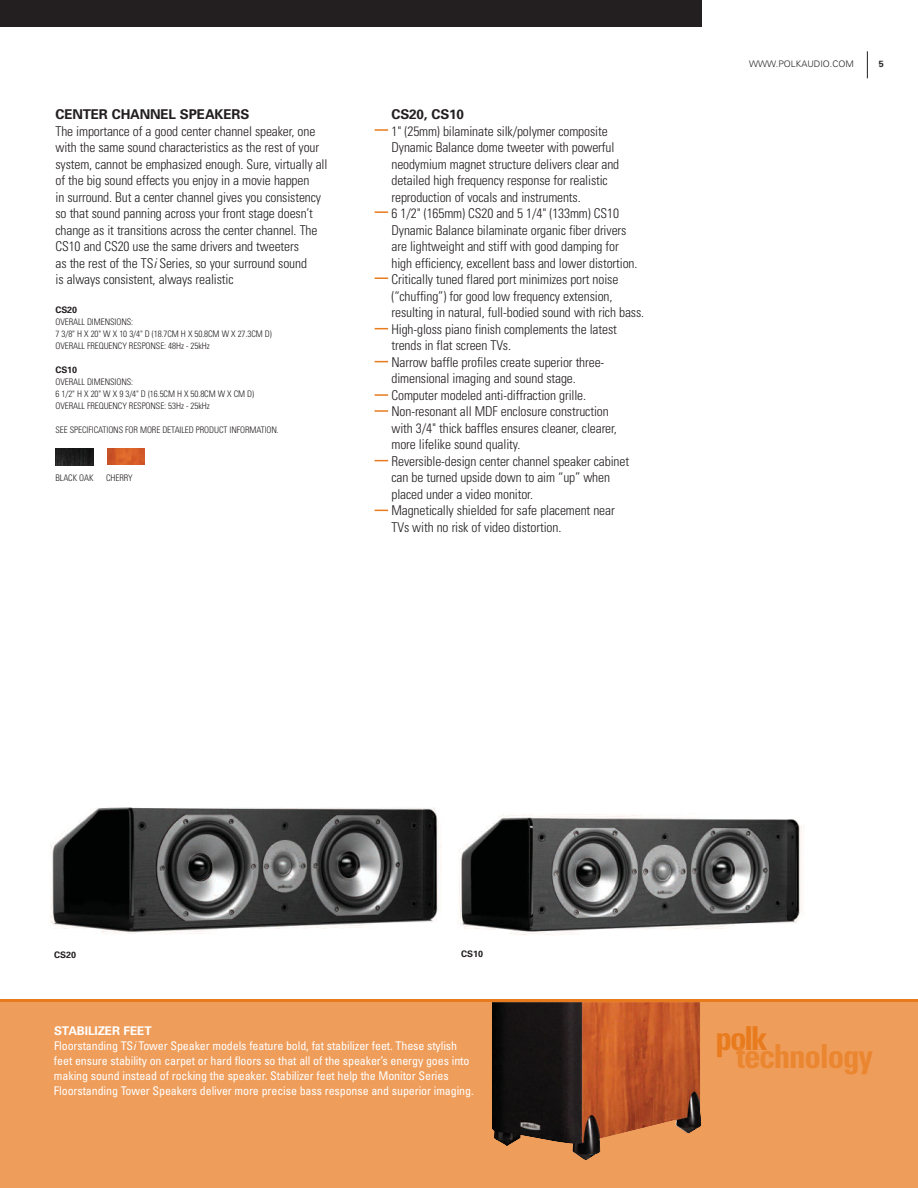
<style>
.page{position:relative;width:918px;height:1188px;background:#fff}
.page>*{position:absolute;margin:0;border:0;box-sizing:border-box;transform-origin:0 0}
.t1{font:700 condensed 33px "Univers";letter-spacing:-.035em;color:#eb8630}
.t2{font:700 condensed 33px "Univers";color:#e87b1d}
.t3{font:300 condensed 13.5px/16.5px "Univers";letter-spacing:-.01em;color:#231f20}
.t4{font:700 13.5px "Univers";letter-spacing:-.01em;color:#231f20}
.t5{font:condensed 12px/15px "Univers";letter-spacing:-.01em;color:#fff}
.t6{font:300 condensed 9px/12px "Univers";letter-spacing:-.01em;color:#231f20}
.t7{font:300 9px "Univers";color:#231f20}
.t8{font:700 9px "Univers";letter-spacing:-.01em;color:#231f20}
.s1{font-style:italic}
.s2{font-weight:700;font-stretch:normal}
</style>
<div class="page">
<div style="left:0;top:999px;width:918px;height:189px;background:#ef9d5a"></div>
<div style="left:0;top:0;width:702px;height:27px;background:#231f20"></div>
<svg style="left:867px;top:51px;width:1px;height:27px"></svg>
<img style="left:492px;top:1002px;width:209px;height:158px">
<svg style="left:375px;top:129px;width:13px;height:2px"></svg>
<svg style="left:375px;top:211px;width:13px;height:2px"></svg>
<svg style="left:375px;top:361px;width:13px;height:1px"></svg>
<svg style="left:375px;top:328px;width:13px;height:1px"></svg>
<svg style="left:375px;top:278px;width:13px;height:1px"></svg>
<svg style="left:375px;top:410px;width:13px;height:2px"></svg>
<svg style="left:375px;top:460px;width:13px;height:1px"></svg>
<svg style="left:375px;top:394px;width:13px;height:2px"></svg>
<svg style="left:375px;top:510px;width:13px;height:1px"></svg>
<img style="left:56px;top:449px;width:37px;height:16px">
<img style="left:107px;top:449px;width:37px;height:16px">
<img style="left:50px;top:807px;width:391px;height:127px">
<img style="left:458px;top:814px;width:346px;height:121px">
<p class="t4" style="left:56px;top:109px;width:195px">CENTER CHANNEL SPEAKERS</p>
<p class="t3" style="left:56px;top:124px;width:274px">The importance of a good center channel speaker, one with the same sound characteristics as the rest of your system, cannot be emphasized enough. Sure, virtually all of the big sound effects you enjoy in a movie happen<br>in surround. But a center channel gives you consistency so that sound panning across your front stage doesn’t change as it transitions across the center channel. The CS10 and CS20 use the same drivers and tweeters<br>as the rest of the TS<span class="s1">i</span> Series, so your surround sound<br>is always consistent, always realistic</p>
<p class="t8" style="left:56px;top:306px;width:23px">CS20</p>
<p class="t6" style="left:56px;top:316px;width:218px">OVERALL DIMENSIONS:<br>7 3/8" H X 20" W X 10 3/4" D (18.7CM H X 50.8CM W X 27.3CM D)<br>OVERALL FREQUENCY RESPONSE: 48Hz - 25kHz</p>
<p class="t8" style="left:56px;top:366px;width:23px">CS10</p>
<p class="t6" style="left:56px;top:376px;width:200px">OVERALL DIMENSIONS:<br>6 1/2" H X 20" W X 9 3/4" D (16.5CM H X 50.8CM W X CM D)<br>OVERALL FREQUENCY RESPONSE: 53Hz - 25kHz</p>
<p class="t6" style="left:56px;top:424px;width:225px">SEE SPECIFICATIONS FOR MORE DETAILED PRODUCT INFORMATION.</p>
<p class="t6" style="left:56px;top:472px;width:40px">BLACK OAK</p>
<p class="t6" style="left:106px;top:472px;width:28px">CHERRY</p>
<p class="t4" style="left:392px;top:109px;width:74px">CS20, CS10</p>
<p class="t3" style="left:392px;top:124px;width:254px">1" (25mm) bilaminate silk/polymer composite Dynamic Balance dome tweeter with powerful neodymium magnet structure delivers clear and detailed high frequency response for realistic reproduction of vocals and instruments.<br>6 1/2" (165mm) CS20 and 5 1/4" (133mm) CS10<br>Dynamic Balance bilaminate organic fiber drivers are lightweight and stiff with good damping for<br>high efficiency, excellent bass and lower distortion.<br>Critically tuned flared port minimizes port noise (“chuffing”) for good low frequency extension, resulting in natural, full-bodied sound with rich bass.<br>High-gloss piano finish complements the latest trends in flat screen TVs.<br>Narrow baffle profiles create superior three&shy;dimensional imaging and sound stage.<br>Computer modeled anti-diffraction grille.<br>Non-resonant all MDF enclosure construction<br>with 3/4" thick baffles ensures cleaner, clearer, more lifelike sound quality.<br>Reversible-design center channel speaker cabinet can be turned upside down to aim “up” when placed under a video monitor.<br>Magnetically shielded for safe placement near<br>TVs with no risk of video distortion.</p>
<p class="t7" style="left:749px;top:61px;width:106px">WWW.POLKAUDIO.COM</p>
<p class="t8" style="left:879px;top:61px;width:7px">5</p>
<p class="t8" style="left:54px;top:951px;width:23px">CS20</p>
<p class="t8" style="left:461px;top:951px;width:23px">CS10</p>
<p class="t5" style="left:54px;top:1024px;width:421px"><span class="s2">STABILIZER FEET<br></span>Floorstanding TS<span class="s1">i</span> Tower Speaker models feature bold, fat stabilizer feet. These stylish feet ensure stability on carpet or hard floors so that all of the speaker’s energy goes into making sound instead of rocking the speaker. Stabilizer feet help the Monitor Series Floorstanding Tower Speakers deliver more precise bass response and superior imaging.</p>
<h1 class="t2" style="left:716px;top:1026px;width:54px">polk</h1>
<h1 class="t1" style="left:736px;top:1044px;width:138px">technology</h1>
</div>
